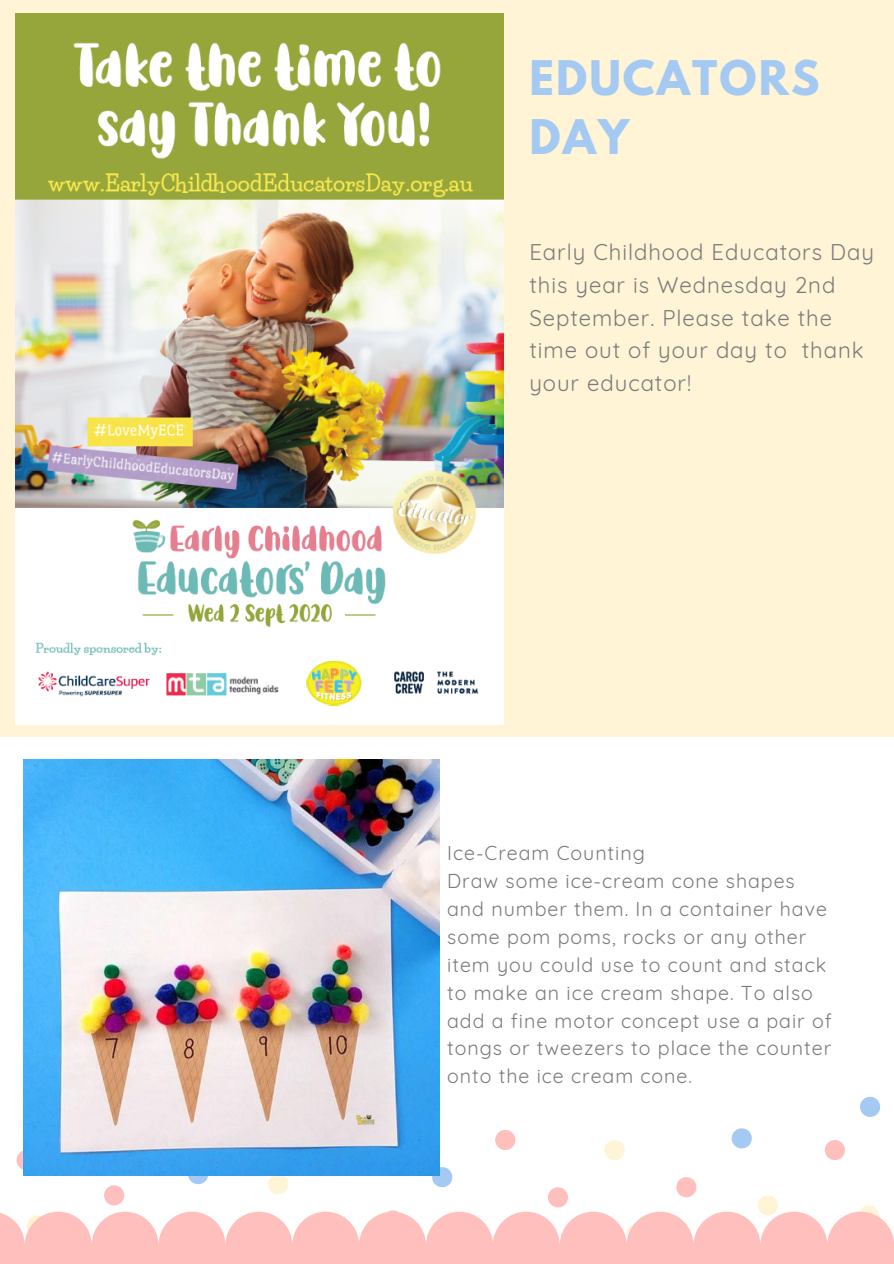
<style>
.page{position:relative;width:894px;height:1264px;background:#fff}
.page>*{position:absolute;margin:0;border:0;box-sizing:border-box;transform-origin:0 0}
.t1{font:700 42.3px/58.8px "League Spartan";letter-spacing:.05em;color:#a4c9f2}
.t2{font:22.2px/32.8px "Quicksand";letter-spacing:.045em;color:#7b7b7b}
.t3{font:19.65px/27.9px "Quicksand";letter-spacing:.05em;color:#7b7b7b}
</style>
<div class="page">
<svg style="left:268px;top:1175px;width:20px;height:19px"></svg>
<svg style="left:604px;top:1140px;width:20px;height:20px"></svg>
<svg style="left:758px;top:1195px;width:19px;height:16px"></svg>
<svg style="left:860px;top:1205px;width:18px;height:6px"></svg>
<svg style="left:188px;top:1175px;width:20px;height:9px"></svg>
<svg style="left:731px;top:1128px;width:20px;height:20px"></svg>
<svg style="left:860px;top:1096px;width:19px;height:20px"></svg>
<svg style="left:432px;top:1167px;width:20px;height:20px"></svg>
<svg style="left:548px;top:1187px;width:20px;height:20px"></svg>
<svg style="left:495px;top:1130px;width:20px;height:19px"></svg>
<svg style="left:824px;top:1140px;width:20px;height:20px"></svg>
<svg style="left:676px;top:1177px;width:20px;height:20px"></svg>
<svg style="left:104px;top:1185px;width:20px;height:20px"></svg>
<svg style="left:17px;top:1149px;width:7px;height:21px"></svg>
<div style="left:0;top:0;width:893px;height:737px;background:#fff4d6"></div>
<svg style="left:0;top:1211px;width:893px;height:52px;background:#ffc9c6"></svg>
<img style="left:15px;top:14px;width:488px;height:710px">
<img style="left:24px;top:759px;width:415px;height:416px">
<h1 class="t1" style="left:529px;top:54px;width:291px">EDUCATORS<br>DAY</h1>
<p class="t2" style="left:529px;top:235px;width:346px">Early Childhood Educators Day this year is Wednesday 2nd<br>September. Please take the time out of your day to thank your educator!</p>
<p class="t3" style="left:447px;top:838px;width:386px">Ice-Cream Counting<br>Draw some ice-cream cone shapes and number them. In a container have some pom poms, rocks or any other item you could use to count and stack to make an ice cream shape. To also add a fine motor concept use a pair of tongs or tweezers to place the counter onto the ice cream cone.</p>
</div>
